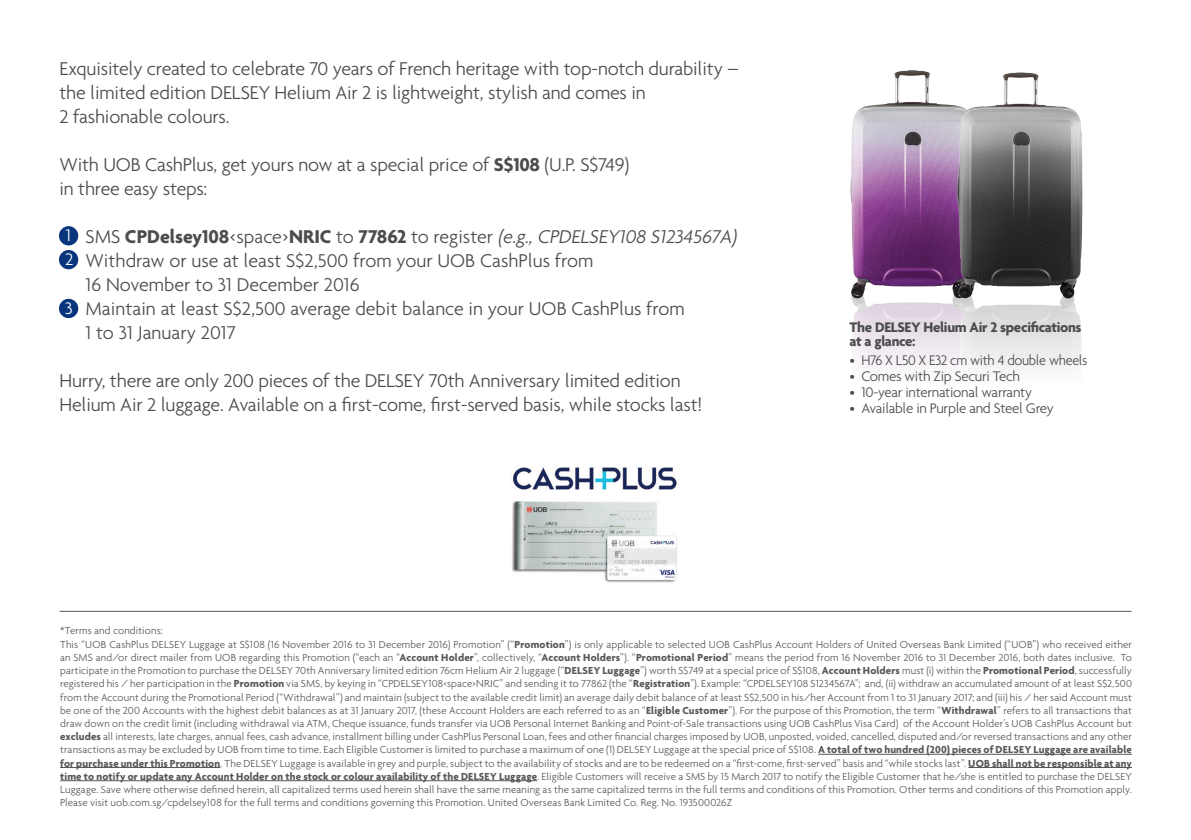
<style>
.page{position:relative;width:1191px;height:840px;background:#fff}
.page>*{position:absolute;margin:0;border:0;box-sizing:border-box;transform-origin:0 0}
.t1{font:300 20px "Agenda";letter-spacing:-.01em;color:#4b4c4d}
.t2{font:italic 300 20px "Agenda";color:#4b4c4d}
.t3{font:300 18px "Agenda";color:#fff}
.t4{font:300 15px "Agenda";letter-spacing:-.02em;color:#4b4c4d}
.t5{font:700 15px/14px "Agenda";letter-spacing:-.02em;color:#4b4c4d}
.t6{font:300 11px/13.2px "Agenda";letter-spacing:.005em;color:#57585a;text-align:justify}
.s1{font-weight:700}
.s2{font-style:normal}
.s3{font-weight:700;font-style:normal}
</style>
<div class="page">
<img style="left:851px;top:298px;width:102px;height:71px">
<img style="left:953px;top:301px;width:129px;height:68px">
<img style="left:850px;top:71px;width:103px;height:227px">
<img style="left:953px;top:72px;width:130px;height:229px">
<hr style="left:818px;top:753px;width:314px;height:1px;background:#57585a">
<hr style="left:60px;top:766px;width:160px;height:1px;background:#57585a">
<hr style="left:968px;top:766px;width:164px;height:1px;background:#57585a">
<hr style="left:60px;top:780px;width:477px;height:1px;background:#57585a">
<hr style="left:60px;top:610px;width:1071px;height:1px;background:#57585a">
<div style="left:59px;top:226px;width:19px;height:19px;background:#08357c;border-radius:50%"></div>
<div style="left:59px;top:250px;width:19px;height:19px;background:#08357c;border-radius:50%"></div>
<div style="left:59px;top:298px;width:19px;height:20px;background:#08357c;border-radius:50%"></div>
<img style="left:512px;top:467px;width:165px;height:116px">
<p class="t1" style="left:60px;top:57px;width:681px">Exquisitely created to celebrate 70 years of French heritage with top-notch durability –</p>
<p class="t1" style="left:60px;top:81px;width:588px">the limited edition DELSEY Helium Air 2 is lightweight, stylish and comes in</p>
<p class="t1" style="left:60px;top:105px;width:172px">2 fashionable colours.</p>
<p class="t1" style="left:60px;top:153px;width:571px">With UOB CashPlus, get yours now at a special price of <span class="s1">S$108</span> (U.P. S$749)</p>
<p class="t1" style="left:60px;top:177px;width:149px">in three easy steps:</p>
<p class="t2" style="left:86px;top:225px;width:656px"><span class="s2">SMS</span> <span class="s3">CPDelsey108</span><span class="s2">&lt;space&gt;</span><span class="s3">NRIC</span> <span class="s2">to</span> <span class="s3">77862</span> <span class="s2">to register</span> (e.g.,CPDELSEY108 S1234567A)</p>
<p class="t1" style="left:86px;top:249px;width:509px">Withdraw or use at least S$2,500 from your UOB CashPlus from</p>
<p class="t1" style="left:86px;top:273px;width:275px">16 November to 31 December 2016</p>
<p class="t1" style="left:86px;top:297px;width:601px">Maintain at least S$2,500 average debit balance in your UOB CashPlus from</p>
<p class="t1" style="left:86px;top:321px;width:151px">1 to 31 January 2017</p>
<p class="t1" style="left:60px;top:369px;width:623px">Hurry, there are only 200 pieces of the DELSEY 70th Anniversary limited edition</p>
<p class="t1" style="left:60px;top:393px;width:644px">Helium Air 2 luggage. Available on a first-come, first-served basis, while stocks last!</p>
<p class="t3" style="left:66px;top:225px;width:7px">1</p>
<p class="t3" style="left:65px;top:248px;width:10px">2</p>
<p class="t3" style="left:65px;top:297px;width:9px">3</p>
<p class="t5" style="left:849px;top:321px;width:233px">The DELSEY Helium Air 2 specifications at a glance:</p>
<p class="t4" style="left:849px;top:351px;width:239px">• H76 X L50 X E32 cm with 4 double wheels</p>
<p class="t4" style="left:849px;top:367px;width:172px">• Comes with Zip Securi Tech</p>
<p class="t4" style="left:849px;top:383px;width:184px">• 10-year international warranty</p>
<p class="t4" style="left:849px;top:399px;width:206px">• Available in Purple and Steel Grey</p>
<p class="t6" style="left:60px;top:623px;width:104px">*Terms and conditions:</p>
<p class="t6" style="left:60px;top:637px;width:1073px">This “UOB CashPlus DELSEY Luggage at S$108 (16 November 2016 to 31 December 2016) Promotion” (“<span class="s1">Promotion</span>”) is only applicable to selected UOB CashPlus Account Holders of United Overseas Bank Limited (“UOB”) who received either an SMS and/or direct mailer from UOB regarding this Promotion (“each an “<span class="s1">Account Holder</span>”, collectively, “<span class="s1">Account Holders</span>”). “<span class="s1">Promotional Period</span>” means the period from 16 November 2016 to 31 December 2016, both dates inclusive. To participate in the Promotion to purchase the DELSEY 70th Anniversary limited edition 76cm Helium Air 2 luggage (“<span class="s1">DELSEY Luggage</span>”) worth S$749 at a special price of S$108, <span class="s1">Account Holders</span> must (i) within the <span class="s1">Promotional Period</span>, successfully registered his / her participation in the <span class="s1">Promotion</span> via SMS, by keying in “CPDELSEY108&lt;space&gt;NRIC” and sending it to 77862 (the “<span class="s1">Registration</span>”). Example: “CPDELSEY108 S1234567A”; and, (ii) withdraw an accumulated amount of at least S$2,500 from the Account during the Promotional Period (“Withdrawal”) and maintain (subject to the available credit limit) an average daily debit balance of at least S$2,500 in his/her Account from 1 to 31 January 2017; and (iii) his / her said Account must be one of the 200 Accounts with the highest debit balances as at 31 January 2017, (these Account Holders are each referred to as an “<span class="s1">Eligible Customer</span>”). For the purpose of this Promotion, the term “<span class="s1">Withdrawal</span>” refers to all transactions that draw down on the credit limit (including withdrawal via ATM, Cheque issuance, funds transfer via UOB Personal Internet Banking and Point-of-Sale transactions using UOB CashPlus Visa Card) of the Account Holder’s UOB CashPlus Account but <span class="s1">excludes</span> all interests, late charges, annual fees, cash advance, installment billing under CashPlus Personal Loan, fees and other financial charges imposed by UOB, unposted, voided, cancelled, disputed and/or reversed transactions and any other transactions as may be excluded by UOB from time to time. Each Eligible Customer is limited to purchase a maximum of one (1) DELSEY Luggage at the special price of S$108. <span class="s1">A total of two hundred (200) pieces of DELSEY Luggage are available for purchase under this Promotion</span>. The DELSEY Luggage is available in grey and purple, subject to the availability of stocks and are to be redeemed on a “first-come, first-served” basis and “while stocks last”. <span class="s1">UOB shall not be responsible at any time to notify or update any Account Holder on the stock or colour availability of the DELSEY Luggage</span>. Eligible Customers will receive a SMS by 15 March 2017 to notify the Eligible Customer that he/she is entitled to purchase the DELSEY Luggage. Save where otherwise defined herein, all capitalized terms used herein shall have the same meaning as the same capitalized terms in the full terms and conditions of this Promotion. Other terms and conditions of this Promotion apply.<br>Please visit uob.com.sg/cpdelsey108 for the full terms and conditions governing this Promotion. United Overseas Bank Limited Co. Reg. No. 193500026Z</p>
</div>
